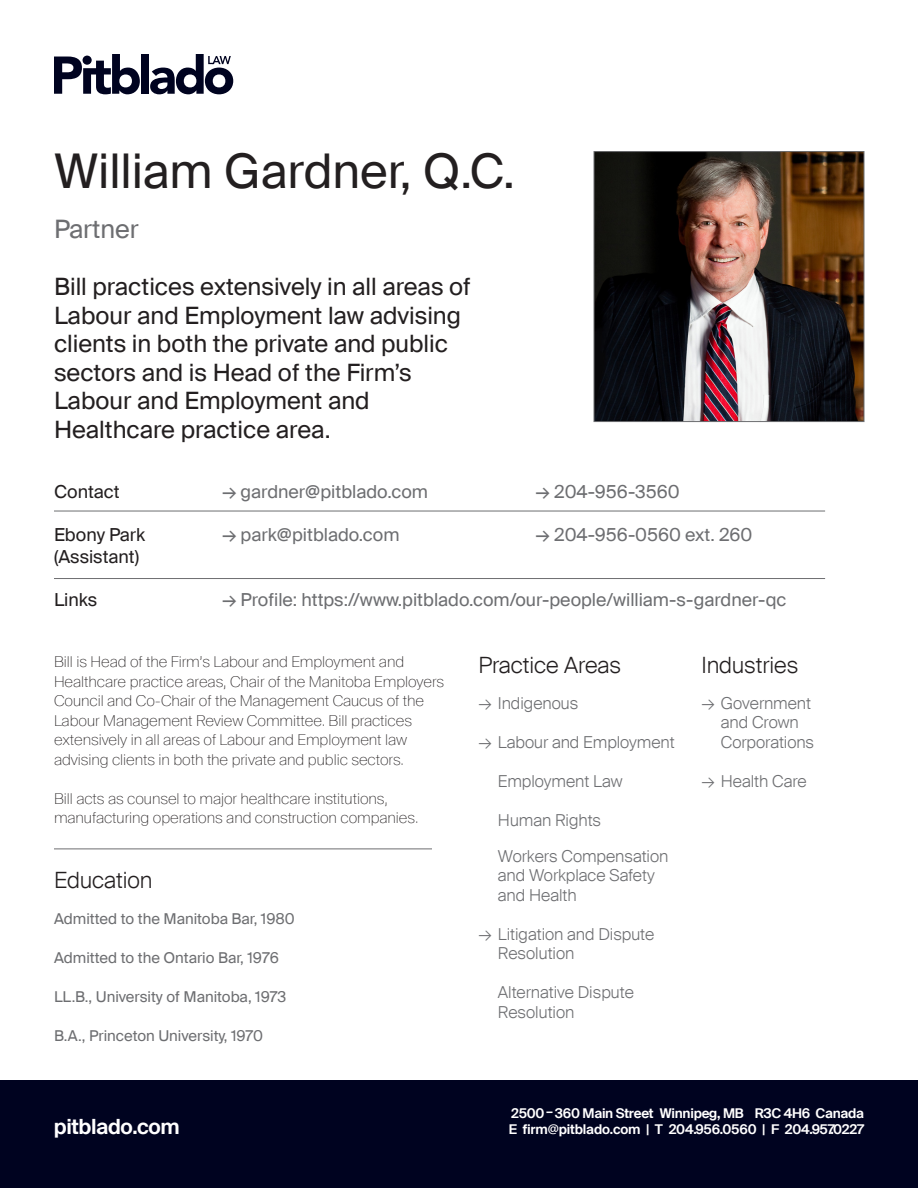
<style>
.page{position:relative;width:918px;height:1188px;background:#fff}
.page>*{position:absolute;margin:0;border:0;box-sizing:border-box;transform-origin:0 0}
.t1{font:48px "Suisse Intl";color:#231f20}
.t2{font:25.5px "Suisse Intl";color:#6d6e71}
.t3{font:24px/28.5px "Suisse Intl";color:#231f20}
.t4{font:300 22.5px "Suisse Intl";color:#231f20}
.t5{font:600 21px "Suisse Intl";letter-spacing:-.02em;color:#fff}
.t6{font:18px "Suisse Intl";color:#6d6e71}
.t7{font:18px "Suisse Intl";color:#231f20}
.t8{font:300 16.5px/19.5px "Suisse Intl";color:#6d6e71}
.t9{font:100 15px/19.5px "Suisse Intl";color:#231f20}
.t10{font:15px "Suisse Intl";color:#6d6e71}
.t11{font:600 13.5px "Suisse Intl";letter-spacing:-.02em;color:#fff}
</style>
<div class="page">
<img style="left:596px;top:153px;width:266px;height:267px">
<div style="left:594px;top:151px;width:270px;height:271px;border:1px solid #6d6e71"></div>
<div style="left:141px;top:54px;width:8px;height:40px;background:#000320"></div>
<svg style="left:150px;top:54px;width:83px;height:40px"></svg>
<svg style="left:54px;top:54px;width:86px;height:40px"></svg>
<hr style="left:54px;top:511px;width:771px;height:1px;background:#6d6e71">
<hr style="left:54px;top:578px;width:771px;height:1px;background:#6d6e71">
<hr style="left:54px;top:849px;width:378px;height:1px;background:#6d6e71">
<div style="left:0;top:1080px;width:918px;height:108px;background:#000320"></div>
<h1 class="t1" style="left:54px;top:153px;width:462px">William Gardner, Q.C.</h1>
<h2 class="t2" style="left:54px;top:220px;width:86px">Partner</h2>
<h3 class="t3" style="left:54px;top:275px;width:418px">Bill practices extensively in all areas of Labour and Employment law advising clients in both the private and public sectors and is Head of the Firm’s Labour and Employment and Healthcare practice area.</h3>
<p class="t7" style="left:54px;top:485px;width:67px">Contact</p>
<p class="t6" style="left:222px;top:481px;width:208px">→ gardner@pitblado.com</p>
<p class="t6" style="left:536px;top:481px;width:146px">→ 204-956-3560</p>
<p class="t7" style="left:54px;top:528px;width:93px">Ebony Park</p>
<p class="t6" style="left:222px;top:524px;width:179px">→ park@pitblado.com</p>
<p class="t6" style="left:536px;top:524px;width:219px">→ 204-956-0560 ext. 260</p>
<p class="t7" style="left:54px;top:549px;width:87px">(Assistant)</p>
<p class="t7" style="left:54px;top:593px;width:45px">Links</p>
<p class="t6" style="left:222px;top:589px;width:566px">→ Profile: https://www.pitblado.com/our-people/william-s-gardner-qc</p>
<p class="t9" style="left:54px;top:653px;width:392px">Bill is Head of the Firm’s Labour and Employment and Healthcare practice areas, Chair of the Manitoba Employers Council and Co-Chair of the Management Caucus of the Labour Management Review Committee. Bill practices extensively in all areas of Labour and Employment law advising clients in both the private and public sectors.</p>
<p class="t9" style="left:54px;top:790px;width:366px">Bill acts as counsel to major healthcare institutions, manufacturing operations and construction companies.</p>
<h3 class="t4" style="left:54px;top:868px;width:100px">Education</h3>
<p class="t10" style="left:54px;top:911px;width:242px">Admitted to the Manitoba Bar, 1980</p>
<p class="t10" style="left:54px;top:950px;width:226px">Admitted to the Ontario Bar, 1976</p>
<p class="t10" style="left:54px;top:989px;width:234px">LL.B., University of Manitoba, 1973</p>
<p class="t10" style="left:54px;top:1028px;width:211px">B.A., Princeton University, 1970</p>
<h3 class="t4" style="left:478px;top:652px;width:144px">Practice Areas</h3>
<p class="t8" style="left:478px;top:693px;width:101px">→ Indigenous</p>
<p class="t8" style="left:478px;top:732px;width:198px">→ Labour and Employment</p>
<p class="t8" style="left:498px;top:771px;width:126px">Employment Law</p>
<p class="t8" style="left:498px;top:802px;width:172px;line-height:36px">Human Rights<br>Workers Compensation</p>
<p class="t8" style="left:498px;top:866px;width:158px">and Workplace Safety and Health</p>
<p class="t8" style="left:498px;top:924px;width:158px;text-indent:-20px">→ Litigation and Dispute<br>Resolution</p>
<p class="t8" style="left:498px;top:983px;width:137px">Alternative Dispute<br>Resolution</p>
<h3 class="t4" style="left:701px;top:652px;width:99px">Industries</h3>
<p class="t8" style="left:721px;top:693px;width:95px;text-indent:-20px">→ Government and Crown<br>Corporations</p>
<p class="t8" style="left:701px;top:771px;width:107px">→ Health Care</p>
<p class="t11" style="left:511px;top:1108px;width:354px">2500 – 360 Main Street Winnipeg, MB R3C 4H6 Canada</p>
<h3 class="t5" style="left:54px;top:1114px;width:127px">pitblado.com</h3>
<p class="t11" style="left:509px;top:1122px;width:357px">E firm@pitblado.com | T 204.956.0560 | F 204.957.0227</p>
</div>
